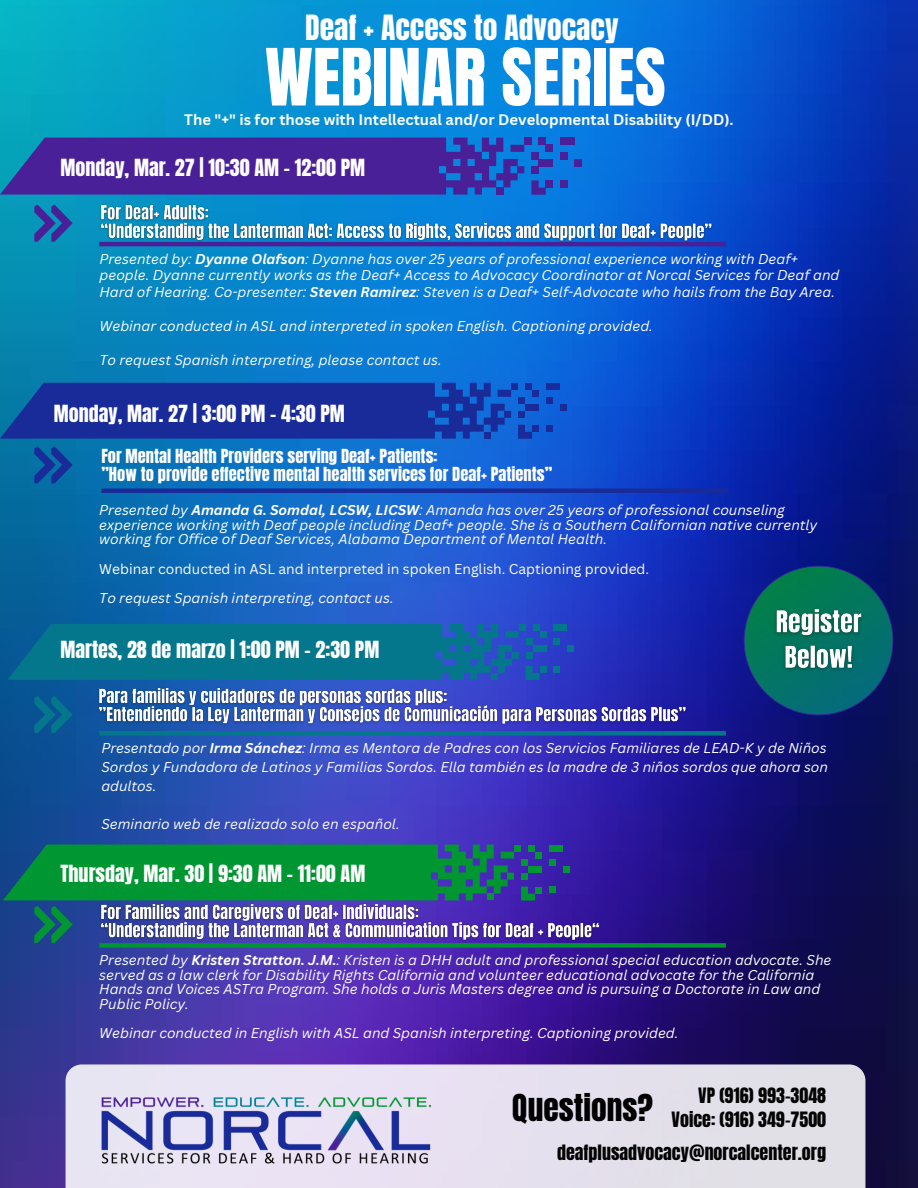
<style>
.page{position:relative;width:918px;height:1188px;background:#fff}
.page>*{position:absolute;margin:0;border:0;box-sizing:border-box;transform-origin:0 0}
.t1{font:67.05px "Anton";color:#fff}
.t2{font:31.5px "Anton";color:#000}
.t3{font:29.55px "Anton";color:#fff}
.t4{font:20.1px "Anton";color:#fff}
.t5{font:18px/24.8px "Anton";color:#030303;text-align:right}
.t6{font:16.5px/18px "Anton";color:#fff}
.t7{font:700 14.85px "Canva Sans";color:#fff}
.t8{font:italic 13.8px/14.7px "Canva Sans";color:#fff}
.t9{font:13.8px "Canva Sans";color:#fff}
.s1{font-weight:700}
</style>
<div class="page">
<img style="left:0;top:0;width:918px;height:1188px">
<img style="left:97px;top:196px;width:620px;height:53px">
<svg style="left:531px;top:180px;width:15px;height:15px"></svg>
<div style="left:524px;top:138px;width:7px;height:7px;background:#4a2099"></div>
<div style="left:539px;top:138px;width:7px;height:7px;background:#4a2099"></div>
<div style="left:560px;top:138px;width:14px;height:7px;background:#4a2099"></div>
<div style="left:560px;top:152px;width:7px;height:7px;background:#4a2099"></div>
<div style="left:539px;top:159px;width:14px;height:7px;background:#4a2099"></div>
<div style="left:560px;top:180px;width:7px;height:7px;background:#4a2099"></div>
<svg style="left:0;top:138px;width:524px;height:57px;background:#422c9f"></svg>
<div style="left:531px;top:166px;width:8px;height:7px;background:#4a2099"></div>
<div style="left:531px;top:152px;width:8px;height:7px;background:#4a2099"></div>
<div style="left:574px;top:159px;width:8px;height:7px;background:#4a2099"></div>
<div style="left:546px;top:145px;width:7px;height:7px;background:#4a2099"></div>
<div style="left:546px;top:180px;width:7px;height:8px;background:#4a2099"></div>
<svg style="left:34px;top:205px;width:39px;height:37px"></svg>
<svg style="left:518px;top:425px;width:14px;height:14px"></svg>
<div style="left:511px;top:383px;width:7px;height:7px;background:#192b99"></div>
<div style="left:525px;top:383px;width:7px;height:7px;background:#192b99"></div>
<div style="left:546px;top:383px;width:14px;height:7px;background:#192b99"></div>
<div style="left:546px;top:397px;width:7px;height:7px;background:#192b99"></div>
<div style="left:525px;top:404px;width:14px;height:7px;background:#192b99"></div>
<div style="left:546px;top:425px;width:7px;height:7px;background:#192b99"></div>
<svg style="left:0;top:383px;width:511px;height:56px;background:#17339d"></svg>
<div style="left:518px;top:411px;width:7px;height:7px;background:#192b99"></div>
<div style="left:518px;top:397px;width:7px;height:7px;background:#192b99"></div>
<div style="left:560px;top:404px;width:7px;height:7px;background:#192b99"></div>
<div style="left:532px;top:390px;width:7px;height:7px;background:#192b99"></div>
<div style="left:532px;top:425px;width:7px;height:7px;background:#192b99"></div>
<svg style="left:526px;top:666px;width:14px;height:14px"></svg>
<div style="left:519px;top:624px;width:7px;height:7px;background:#05778c"></div>
<div style="left:533px;top:624px;width:7px;height:7px;background:#05778c"></div>
<div style="left:553px;top:624px;width:14px;height:7px;background:#05778c"></div>
<div style="left:553px;top:638px;width:7px;height:7px;background:#05778c"></div>
<div style="left:533px;top:645px;width:14px;height:7px;background:#05778c"></div>
<div style="left:553px;top:666px;width:7px;height:7px;background:#05778c"></div>
<svg style="left:7px;top:624px;width:512px;height:56px;background:#087291"></svg>
<div style="left:526px;top:652px;width:7px;height:7px;background:#05778c"></div>
<div style="left:526px;top:638px;width:7px;height:7px;background:#05778c"></div>
<div style="left:567px;top:645px;width:7px;height:7px;background:#05778c"></div>
<div style="left:540px;top:631px;width:7px;height:7px;background:#05778c"></div>
<div style="left:540px;top:666px;width:7px;height:7px;background:#05778c"></div>
<svg style="left:521px;top:887px;width:14px;height:8px"></svg>
<div style="left:514px;top:845px;width:7px;height:7px;background:#009632"></div>
<div style="left:528px;top:845px;width:7px;height:7px;background:#009632"></div>
<div style="left:549px;top:845px;width:14px;height:7px;background:#009632"></div>
<div style="left:549px;top:859px;width:7px;height:7px;background:#009632"></div>
<div style="left:528px;top:866px;width:14px;height:7px;background:#009632"></div>
<div style="left:549px;top:886px;width:7px;height:7px;background:#009632"></div>
<svg style="left:3px;top:845px;width:511px;height:55px;background:#058b3e"></svg>
<div style="left:521px;top:873px;width:7px;height:7px;background:#009632"></div>
<div style="left:521px;top:859px;width:7px;height:7px;background:#009632"></div>
<div style="left:563px;top:866px;width:7px;height:7px;background:#009632"></div>
<div style="left:535px;top:852px;width:7px;height:7px;background:#009632"></div>
<div style="left:535px;top:887px;width:7px;height:7px;background:#009632"></div>
<img style="left:95px;top:680px;width:596px;height:53px">
<img style="left:97px;top:895px;width:507px;height:54px">
<svg style="left:34px;top:446px;width:39px;height:38px"></svg>
<svg style="left:34px;top:696px;width:39px;height:37px"></svg>
<svg style="left:34px;top:906px;width:39px;height:37px"></svg>
<div style="left:66px;top:1064px;width:799px;height:124px;background:#e5e0ee"></div>
<img style="left:100px;top:1093px;width:333px;height:72px">
<svg style="left:744px;top:566px;width:149px;height:149px;background:#06516b"></svg>
<img style="left:769px;top:598px;width:100px;height:87px">
<hr style="left:99px;top:242px;width:627px;height:4px;background:#4a2099">
<div style="left:101px;top:488px;width:627px;height:5px;background:#192b99"></div>
<div style="left:99px;top:731px;width:627px;height:5px;background:#05778c"></div>
<div style="left:99px;top:943px;width:627px;height:5px;background:#009632"></div>
<h3 class="t3" style="left:305px;top:6px;width:315px">Deaf + Access to Advocacy</h3>
<h1 class="t1" style="left:265px;top:29px;width:402px">WEBINAR SERIES</h1>
<p class="t7" style="left:184px;top:110px;width:551px">The "+" is for those with Intellectual and/or Developmental Disability (I/DD).</p>
<h3 class="t4" style="left:61px;top:153px;width:306px">Monday, Mar. 27 | 10:30 AM - 12:00 PM</h3>
<p class="t8" style="left:100px;top:250px;width:741px;line-height:16.8px">Presented by: <span class="s1">Dyanne Olafson</span>: Dyanne has over 25 years of professional experience working with Deaf+ people. Dyanne currently works as the Deaf+ Access to Advocacy Coordinator at Norcal Services for Deaf and<br>Hard of Hearing. Co-presenter: <span class="s1">Steven Ramirez</span>: Steven is a Deaf+ Self-Advocate who hails from the Bay Area.</p>
<p class="t8" style="left:100px;top:318px;width:555px">Webinar conducted in ASL and interpreted in spoken English. Captioning provided.</p>
<p class="t8" style="left:100px;top:352px;width:344px">To request Spanish interpreting, please contact us.</p>
<h3 class="t4" style="left:54px;top:399px;width:293px">Monday, Mar. 27 | 3:00 PM - 4:30 PM</h3>
<p class="t6" style="left:101px;top:447px;width:452px">For Mental Health Providers serving Deaf+ Patients:<br>”How to provide effective mental health services for Deaf+ Patients”</p>
<p class="t8" style="left:99px;top:502px;width:720px">Presented by <span class="s1">Amanda G. Somdal, LCSW, LICSW</span>: Amanda has over 25 years of professional counseling experience working with Deaf people including Deaf+ people. She is a Southern Californian native currently working for Office of Deaf Services, Alabama Department of Mental Health.</p>
<p class="t9" style="left:99px;top:559px;width:551px">Webinar conducted in ASL and interpreted in spoken English. Captioning provided.</p>
<p class="t8" style="left:99px;top:590px;width:296px">To request Spanish interpreting, contact us.</p>
<h3 class="t4" style="left:61px;top:635px;width:320px">Martes, 28 de marzo | 1:00 PM - 2:30 PM</h3>
<p class="t8" style="left:101px;top:738px;width:728px;line-height:19.2px;text-align:justify">Presentado por <span class="s1">Irma Sánchez</span>: Irma es Mentora de Padres con los Servicios Familiares de LEAD-K y de Niños Sordos y Fundadora de Latinos y Familias Sordos. Ella también es la madre de 3 niños sordos que ahora son adultos.</p>
<p class="t8" style="left:101px;top:817px;width:300px">Seminario web de realizado solo en español.</p>
<h3 class="t4" style="left:61px;top:859px;width:306px">Thursday, Mar. 30 | 9:30 AM - 11:00 AM</h3>
<p class="t8" style="left:99px;top:952px;width:734px">Presented by <span class="s1">Kristen Stratton. J.M.</span>: Kristen is a DHH adult and professional special education advocate. She served as a law clerk for Disability Rights California and volunteer educational advocate for the California Hands and Voices ASTra Program. She holds a Juris Masters degree and is pursuing a Doctorate in Law and Public Policy.</p>
<p class="t8" style="left:99px;top:1026px;width:581px">Webinar conducted in English with ASL and Spanish interpreting. Captioning provided.</p>
<h3 class="t5" style="left:672px;top:1083px;width:156px">VP (916) 993-3048<br>Voice: (916) 349-7500</h3>
<h3 class="t5" style="left:557px;top:1140px;width:271px">deafplusadvocacy@norcalcenter.org</h3>
<h2 class="t2" style="left:512px;top:1085px;width:142px">Questions?</h2>
</div>
